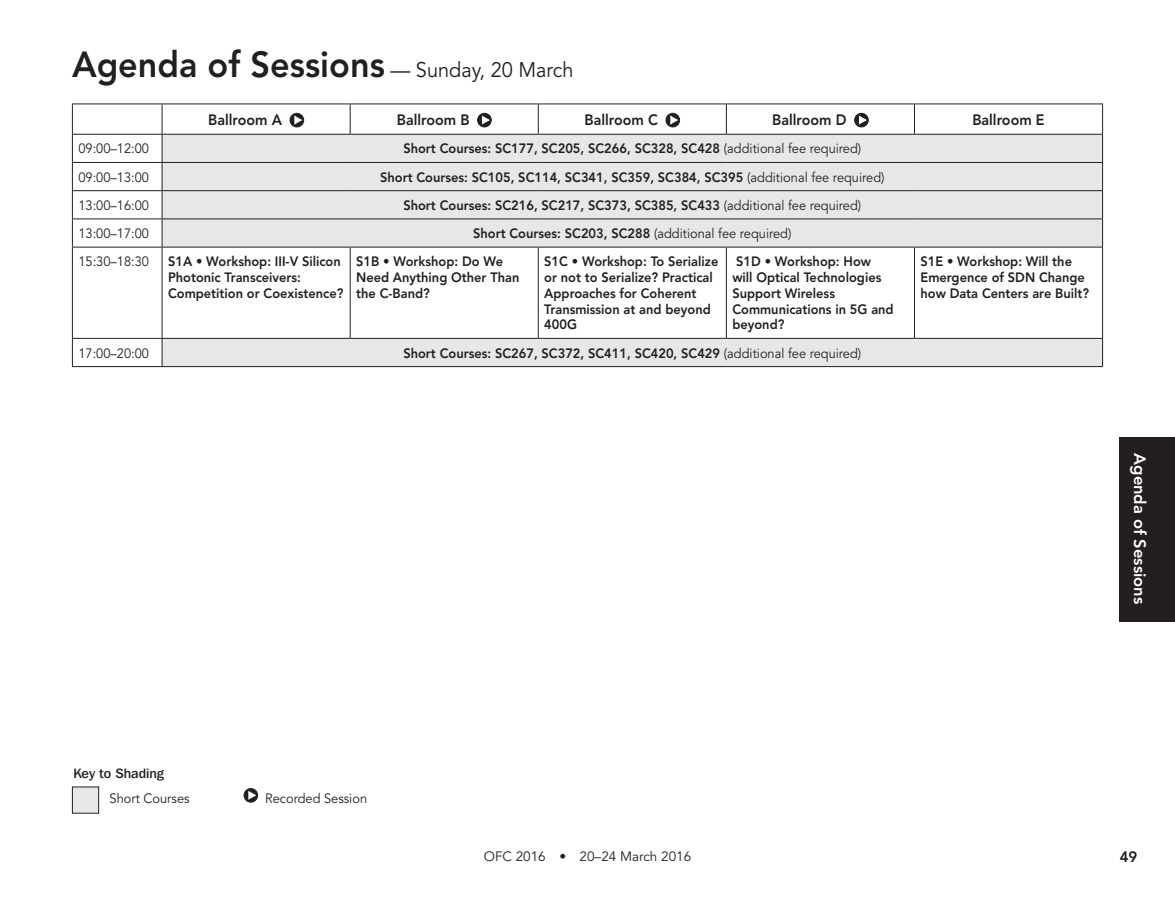
<style>
.page{position:relative;width:1175px;height:905px;background:#fff}
.page>*{position:absolute;margin:0;border:0;box-sizing:border-box;transform-origin:0 0}
.t1{font:800 36px "Avenir LT Std";color:#231f20;scale:.95 1}
.t2{font:800 16.5px "Avenir LT Std";color:#fff}
.t3{font:800 15px "Avenir LT Std";color:#231f20;scale:.95 1}
.t4{font:800 15px "Avenir LT Std";color:#231f20}
.t5{font:800 13.5px/15.8px "Avenir LT Std";color:#231f20;scale:.95 1}
.t6{font:13.5px "Avenir LT Std";color:#231f20;scale:.95 1}
.t7{font:13.5px "Avenir LT Std";color:#231f20}
.t8{font:500 13.5px "Franklin Gothic IT Cby BT";color:#231f20}
.s1{font-weight:400;font-size:21px}
.s2{font-weight:400}
</style>
<div class="page">
<div style="left:1119px;top:436px;width:55px;height:185px;background:#231f20"></div>
<svg style="left:163px;top:135px;width:939px;height:231px;fill:#e6e7e9"></svg>
<hr style="left:72px;top:104px;width:90px;height:1px;background:#231f20">
<hr style="left:72px;top:104px;width:1px;height:30px;background:#231f20">
<hr style="left:162px;top:104px;width:188px;height:1px;background:#231f20">
<hr style="left:162px;top:104px;width:1px;height:30px;background:#231f20">
<hr style="left:350px;top:104px;width:188px;height:1px;background:#231f20">
<hr style="left:350px;top:104px;width:1px;height:30px;background:#231f20">
<hr style="left:538px;top:104px;width:188px;height:1px;background:#231f20">
<hr style="left:538px;top:104px;width:1px;height:30px;background:#231f20">
<hr style="left:726px;top:104px;width:188px;height:1px;background:#231f20">
<hr style="left:726px;top:104px;width:1px;height:30px;background:#231f20">
<hr style="left:914px;top:104px;width:189px;height:1px;background:#231f20">
<hr style="left:914px;top:104px;width:1px;height:30px;background:#231f20">
<hr style="left:1102px;top:104px;width:1px;height:30px;background:#231f20">
<hr style="left:72px;top:134px;width:90px;height:1px;background:#231f20">
<hr style="left:162px;top:134px;width:188px;height:1px;background:#231f20">
<hr style="left:350px;top:134px;width:188px;height:1px;background:#231f20">
<hr style="left:538px;top:134px;width:188px;height:1px;background:#231f20">
<hr style="left:726px;top:134px;width:188px;height:1px;background:#231f20">
<hr style="left:914px;top:134px;width:189px;height:1px;background:#231f20">
<hr style="left:72px;top:162px;width:90px;height:1px;background:#231f20">
<hr style="left:162px;top:162px;width:188px;height:1px;background:#231f20">
<hr style="left:350px;top:162px;width:188px;height:1px;background:#231f20">
<hr style="left:538px;top:162px;width:188px;height:1px;background:#231f20">
<hr style="left:726px;top:162px;width:188px;height:1px;background:#231f20">
<hr style="left:914px;top:162px;width:189px;height:1px;background:#231f20">
<hr style="left:72px;top:190px;width:90px;height:1px;background:#231f20">
<hr style="left:162px;top:190px;width:188px;height:1px;background:#231f20">
<hr style="left:350px;top:190px;width:188px;height:1px;background:#231f20">
<hr style="left:538px;top:190px;width:188px;height:1px;background:#231f20">
<hr style="left:726px;top:190px;width:188px;height:1px;background:#231f20">
<hr style="left:914px;top:190px;width:189px;height:1px;background:#231f20">
<hr style="left:72px;top:218px;width:90px;height:1px;background:#231f20">
<svg style="left:72px;top:135px;width:1px;height:112px"></svg>
<hr style="left:162px;top:218px;width:188px;height:1px;background:#231f20">
<svg style="left:162px;top:135px;width:1px;height:112px"></svg>
<hr style="left:350px;top:218px;width:188px;height:1px;background:#231f20">
<hr style="left:538px;top:218px;width:188px;height:1px;background:#231f20">
<hr style="left:726px;top:218px;width:188px;height:1px;background:#231f20">
<hr style="left:914px;top:218px;width:189px;height:1px;background:#231f20">
<svg style="left:1102px;top:135px;width:1px;height:112px"></svg>
<hr style="left:72px;top:247px;width:90px;height:1px;background:#231f20">
<hr style="left:72px;top:247px;width:1px;height:91px;background:#231f20">
<hr style="left:162px;top:247px;width:188px;height:1px;background:#231f20">
<hr style="left:162px;top:247px;width:1px;height:91px;background:#231f20">
<hr style="left:350px;top:247px;width:188px;height:1px;background:#231f20">
<hr style="left:350px;top:247px;width:1px;height:91px;background:#231f20">
<hr style="left:538px;top:247px;width:188px;height:1px;background:#231f20">
<hr style="left:538px;top:247px;width:1px;height:91px;background:#231f20">
<hr style="left:726px;top:247px;width:188px;height:1px;background:#231f20">
<hr style="left:726px;top:247px;width:1px;height:91px;background:#231f20">
<hr style="left:914px;top:247px;width:189px;height:1px;background:#231f20">
<hr style="left:914px;top:247px;width:1px;height:91px;background:#231f20">
<hr style="left:1102px;top:247px;width:1px;height:91px;background:#231f20">
<hr style="left:72px;top:338px;width:90px;height:1px;background:#231f20">
<svg style="left:72px;top:339px;width:1px;height:27px"></svg>
<hr style="left:162px;top:338px;width:188px;height:1px;background:#231f20">
<svg style="left:162px;top:339px;width:1px;height:27px"></svg>
<hr style="left:350px;top:338px;width:188px;height:1px;background:#231f20">
<hr style="left:538px;top:338px;width:188px;height:1px;background:#231f20">
<hr style="left:726px;top:338px;width:188px;height:1px;background:#231f20">
<hr style="left:914px;top:338px;width:189px;height:1px;background:#231f20">
<svg style="left:1102px;top:339px;width:1px;height:27px"></svg>
<hr style="left:72px;top:366px;width:90px;height:1px;background:#231f20">
<hr style="left:162px;top:366px;width:188px;height:1px;background:#231f20">
<hr style="left:350px;top:366px;width:188px;height:1px;background:#231f20">
<hr style="left:538px;top:366px;width:188px;height:1px;background:#231f20">
<hr style="left:726px;top:366px;width:188px;height:1px;background:#231f20">
<hr style="left:914px;top:366px;width:189px;height:1px;background:#231f20">
<div style="left:290px;top:113px;width:14px;height:14px;background:#231f20;border-radius:50%"></div>
<div style="left:290px;top:113px;width:14px;height:14px;border:1px solid #231f20;border-radius:50%"></div>
<svg style="left:294px;top:116px;width:8px;height:8px"></svg>
<div style="left:477px;top:113px;width:14px;height:14px;background:#231f20;border-radius:50%"></div>
<div style="left:477px;top:113px;width:14px;height:14px;border:1px solid #231f20;border-radius:50%"></div>
<svg style="left:482px;top:116px;width:8px;height:8px"></svg>
<div style="left:666px;top:113px;width:13px;height:14px;background:#231f20;border-radius:50%"></div>
<div style="left:665px;top:113px;width:15px;height:14px;border:1px solid #231f20;border-radius:50%"></div>
<svg style="left:670px;top:116px;width:8px;height:8px"></svg>
<div style="left:854px;top:113px;width:14px;height:14px;background:#231f20;border-radius:50%"></div>
<div style="left:854px;top:113px;width:14px;height:14px;border:1px solid #231f20;border-radius:50%"></div>
<svg style="left:859px;top:116px;width:7px;height:8px"></svg>
<div style="left:244px;top:788px;width:14px;height:14px;background:#231f20;border-radius:50%"></div>
<div style="left:244px;top:788px;width:14px;height:14px;border:1px solid #231f20;border-radius:50%"></div>
<svg style="left:248px;top:790px;width:8px;height:9px"></svg>
<div style="left:72px;top:786px;width:27px;height:27px;background:#e6e7e9;border:1px solid #231f20"></div>
<h1 class="t1" style="left:72px;top:43px;width:529px">Agenda of Sessions <span class="s1">— Sunday, 20 March</span></h1>
<p class="t3" style="left:208px;top:111px;width:79px">Ballroom A</p>
<p class="t3" style="left:397px;top:111px;width:78px">Ballroom B</p>
<p class="t3" style="left:584px;top:111px;width:79px">Ballroom C</p>
<p class="t3" style="left:772px;top:111px;width:80px">Ballroom D</p>
<p class="t3" style="left:972px;top:111px;width:78px">Ballroom E</p>
<p class="t6" style="left:78px;top:141px;width:76px">09:00–12:00</p>
<p class="t5" style="left:403px;top:141px;width:483px">Short Courses: SC177, SC205, SC266, SC328, SC428 <span class="s2">(additional fee required)</span></p>
<p class="t6" style="left:78px;top:169px;width:76px">09:00–13:00</p>
<p class="t5" style="left:380px;top:169px;width:532px">Short Courses: SC105, SC114, SC341, SC359, SC384, SC395 <span class="s2">(additional fee required)</span></p>
<p class="t6" style="left:78px;top:197px;width:76px">13:00–16:00</p>
<p class="t5" style="left:403px;top:197px;width:483px">Short Courses: SC216, SC217, SC373, SC385, SC433 <span class="s2">(additional fee required)</span></p>
<p class="t6" style="left:78px;top:226px;width:76px">13:00–17:00</p>
<p class="t5" style="left:473px;top:225px;width:336px">Short Courses: SC203, SC288 <span class="s2">(additional fee required)</span></p>
<p class="t6" style="left:78px;top:254px;width:76px">15:30–18:30</p>
<p class="t5" style="left:168px;top:254px;width:186px">S1A • Workshop: III-V Silicon<br>Photonic Transceivers:<br>Competition or Coexistence?</p>
<p class="t5" style="left:356px;top:254px;width:173px">S1B • Workshop: Do We<br>Need Anything Other Than the C-Band?</p>
<p class="t5" style="left:544px;top:254px;width:185px">S1C • Workshop: To Serialize or not to Serialize? Practical<br>Approaches for Coherent<br>Transmission at and beyond<br>400G</p>
<p class="t5" style="left:732px;top:254px;width:171px">S1D • Workshop: How<br>will Optical Technologies<br>Support Wireless<br>Communications in 5G and beyond?</p>
<p class="t5" style="left:920px;top:254px;width:179px">S1E • Workshop: Will the<br>Emergence of SDN Change how Data Centers are Built?</p>
<p class="t6" style="left:78px;top:345px;width:76px">17:00–20:00</p>
<p class="t5" style="left:403px;top:345px;width:483px">Short Courses: SC267, SC372, SC411, SC420, SC429 <span class="s2">(additional fee required)</span></p>
<p class="t2" style="left:1149px;top:453px;width:152px;rotate:90deg">Agenda of Sessions</p>
<p class="t8" style="left:74px;top:764px;width:92px">Key to Shading</p>
<p class="t6" style="left:109px;top:790px;width:86px">Short Courses</p>
<p class="t6" style="left:265px;top:790px;width:109px">Recorded Session</p>
<p class="t7" style="left:484px;top:848px;width:209px">OFC 2016 • 20–24 March 2016</p>
<p class="t4" style="left:1119px;top:848px;width:19px">49</p>
</div>
